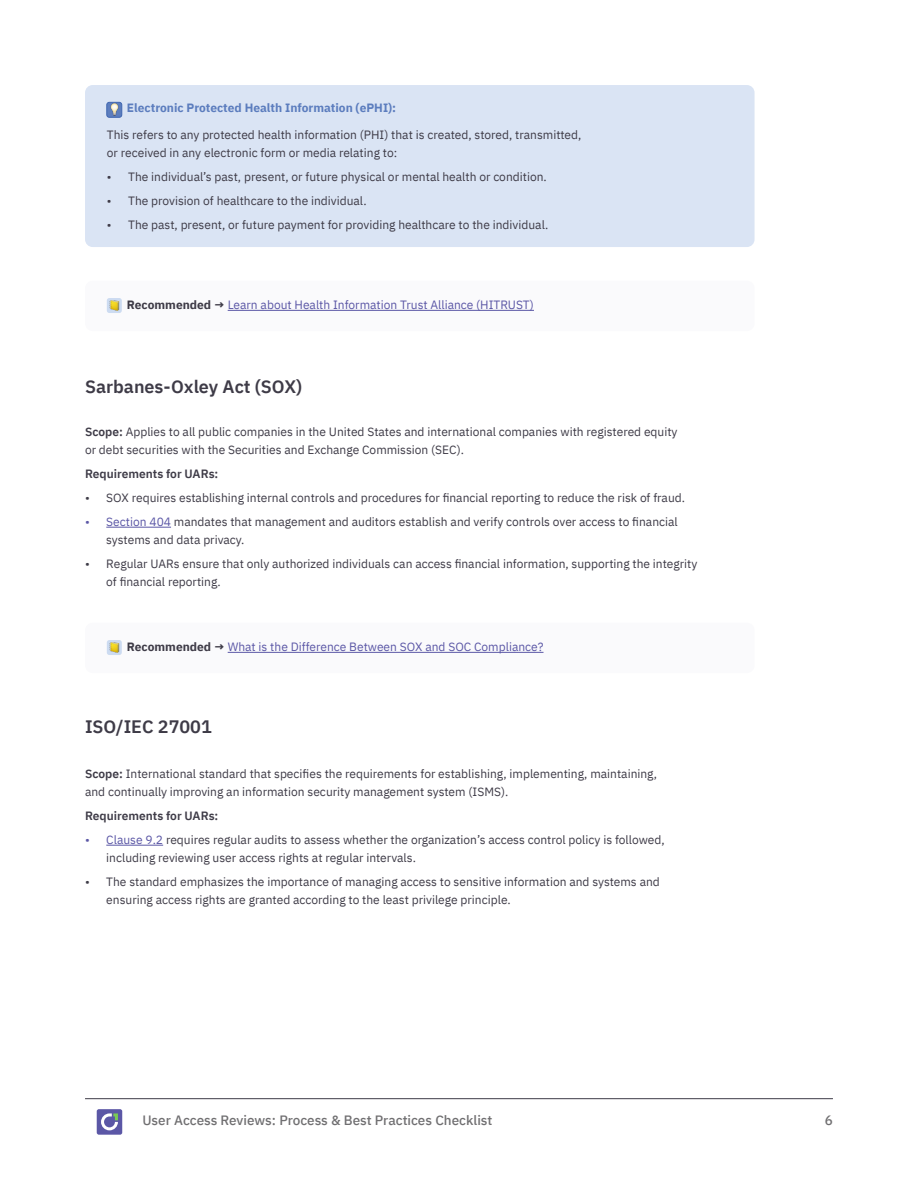
<style>
.page{position:relative;width:918px;height:1188px;background:#fff}
.page>*{position:absolute;margin:0;border:0;box-sizing:border-box;transform-origin:0 0}
.t1{font:600 18px "IBM Plex Sans";color:#3e3b47}
.t2{font:500 13.5px "IBM Plex Sans";color:#706f71}
.t3{font:12px/18px "IBM Plex Sans";color:#3e3b47}
.t4{font:12px "IBM Plex Sans";color:#5b57a6}
.t5{font:700 12px "IBM Plex Sans";color:#5c7dbe}
.t6{font:600 12px "IBM Plex Sans";color:#3e3b47}
.s1{font-weight:700;color:#3e3b47}
.s2{font-weight:600}
.s3{color:#5b57a6}
</style>
<div class="page">
<div style="left:97px;top:1109px;width:25px;height:26px;background:#5b57a6;border-radius:2px"></div>
<svg style="left:101px;top:1113px;width:17px;height:17px"></svg>
<hr style="left:85px;top:1098px;width:748px;height:1px;background:#3e3b47">
<div style="left:85px;top:85px;width:670px;height:162px;background:#dae4f4;border-radius:8px"></div>
<div style="left:106px;top:102px;width:16px;height:16px;border:1px solid #3f66b0;border-radius:3px"></div>
<svg style="left:108px;top:103px;width:12px;height:13px"></svg>
<div style="left:85px;top:281px;width:670px;height:50px;background:#fafafc;border-radius:8px"></div>
<hr style="left:228px;top:310px;width:306px;height:1px;background:#5b57a6">
<div style="left:107px;top:298px;width:15px;height:15px;background:#ccdbf1;border-radius:3px"></div>
<svg style="left:109px;top:300px;width:11px;height:11px"></svg>
<hr style="left:106px;top:527px;width:65px;height:1px;background:#5b57a6">
<div style="left:85px;top:623px;width:670px;height:50px;background:#fafafc;border-radius:8px"></div>
<hr style="left:228px;top:652px;width:316px;height:1px;background:#5b57a6">
<div style="left:107px;top:640px;width:15px;height:15px;background:#ccdbf1;border-radius:3px"></div>
<svg style="left:109px;top:642px;width:11px;height:11px"></svg>
<hr style="left:106px;top:845px;width:57px;height:1px;background:#5b57a6">
<p class="t5" style="left:127px;top:98px;width:271px">Electronic Protected Health Information (ePHI):</p>
<p class="t3" style="left:107px;top:125px;width:476px">This refers to any protected health information (PHI) that is created, stored, transmitted, or received in any electronic form or media relating to:</p>
<p class="t3" style="left:107px;top:167px;width:441px">• The individual’s past, present, or future physical or mental health or condition.</p>
<p class="t3" style="left:107px;top:191px;width:261px">• The provision of healthcare to the individual.</p>
<p class="t3" style="left:107px;top:215px;width:443px">• The past, present, or future payment for providing healthcare to the individual.</p>
<p class="t4" style="left:127px;top:296px;width:409px"><span class="s1">Recommended →</span> Learn about Health Information Trust Alliance (HITRUST)</p>
<h1 class="t1" style="left:85px;top:372px;width:219px">Sarbanes-Oxley Act (SOX)</h1>
<p class="t3" style="left:85px;top:422px;width:594px"><span class="s2">Scope:</span> Applies to all public companies in the United States and international companies with registered equity or debt securities with the Securities and Exchange Commission (SEC).</p>
<p class="t6" style="left:85px;top:464px;width:135px">Requirements for UARs:</p>
<p class="t3" style="left:85px;top:488px;width:602px">• SOX requires establishing internal controls and procedures for financial reporting to reduce the risk of fraud.</p>
<p class="t3" style="left:106px;top:512px;width:573px;text-indent:-21px"><span class="s3">• Section 404</span> mandates that management and auditors establish and verify controls over access to financial systems and data privacy.</p>
<p class="t3" style="left:106px;top:554px;width:593px;text-indent:-21px">• Regular UARs ensure that only authorized individuals can access financial information, supporting the integrity of financial reporting.</p>
<p class="t4" style="left:127px;top:638px;width:418px"><span class="s1">Recommended →</span> What is the Difference Between SOX and SOC Compliance?</p>
<h1 class="t1" style="left:85px;top:713px;width:128px">ISO/IEC 27001</h1>
<p class="t3" style="left:85px;top:764px;width:574px"><span class="s2">Scope:</span> International standard that specifies the requirements for establishing, implementing, maintaining, and continually improving an information security management system (ISMS).</p>
<p class="t6" style="left:85px;top:806px;width:135px">Requirements for UARs:</p>
<p class="t3" style="left:106px;top:830px;width:560px;text-indent:-21px"><span class="s3">• Clause 9.2</span> requires regular audits to assess whether the organization’s access control policy is followed, including reviewing user access rights at regular intervals.</p>
<p class="t3" style="left:106px;top:872px;width:555px;text-indent:-21px">• The standard emphasizes the importance of managing access to sensitive information and systems and ensuring access rights are granted according to the least privilege principle.</p>
<p class="t2" style="left:142px;top:1110px;width:352px">User Access Reviews: Process &amp; Best Practices Checklist</p>
<p class="t2" style="left:825px;top:1110px;width:10px">6</p>
</div>
